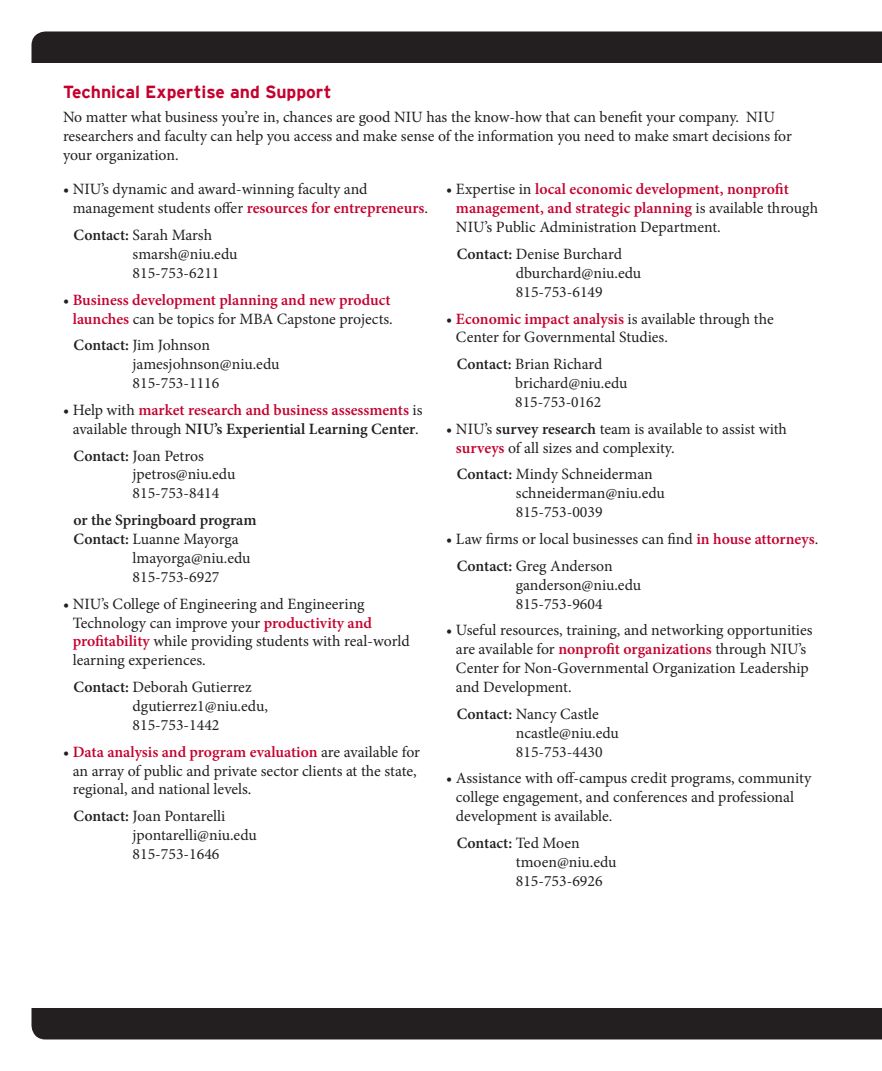
<style>
.page{position:relative;width:882px;height:1071px;background:#fff}
.page>*{position:absolute;margin:0;border:0;box-sizing:border-box;transform-origin:0 0}
.t1{font:700 17.5px "Interstate";color:#c5002e}
.t2{font:15.75px/18.9px "Minion Pro";color:#231f20}
.t3{font:600 15.75px/18.9px "Minion Pro";color:#c5002e;text-align:right}
.t4{font:600 15.75px/18.9px "Minion Pro";color:#231f20}
.s1{font-weight:600;color:#c5002e}
.s2{font-weight:600}
.s3{font-weight:400;color:#231f20}
.s4{color:#231f20}
.s5{font-weight:400}
</style>
<div class="page">
<div style="left:32px;top:31px;width:850px;height:32px;background:#231f20"></div>
<div style="left:32px;top:1008px;width:850px;height:31px;background:#231f20"></div>
<p class="t1" style="left:63px;top:82px;width:270px">Technical Expertise and Support</p>
<p class="t2" style="left:63px;top:108px;width:730px">No matter what business you’re in, chances are good NIU has the know-how that can benefit your company. NIU researchers and faculty can help you access and make sense of the information you need to make smart decisions for your organization.</p>
<p class="t2" style="left:73px;top:180px;width:357px;text-indent:-10px">• NIU’s dynamic and award-winning faculty and management students offer <span class="s1">resources for entrepreneurs</span>.</p>
<p class="t2" style="left:133px;top:226px;width:106px;text-indent:-59px"><span class="s2">Contact:</span> Sarah Marsh smarsh@niu.edu<br>815-753-6211</p>
<p class="t3" style="left:63px;top:290px;width:331px"><span class="s3">•</span> Business development planning and new product launches <span class="s3">can be topics for MBA Capstone projects.</span></p>
<p class="t2" style="left:133px;top:336px;width:149px;text-indent:-59px"><span class="s2">Contact:</span> Jim Johnson jamesjohnson@niu.edu<br>815-753-1116</p>
<p class="t3" style="left:63px;top:400px;width:361px;text-align:center"><span class="s3">• Help with</span> market research and business assessments <span class="s3">is available through</span> <span class="s4">NIU’s Experiential Learning Center</span><span class="s3">.</span></p>
<p class="t2" style="left:133px;top:446px;width:104px;text-indent:-59px"><span class="s2">Contact:</span> Joan Petros jpetros@niu.edu<br>815-753-8414</p>
<p class="t4" style="left:74px;top:511px;width:185px">or the Springboard program<br>Contact: <span class="s5">Luanne Mayorga</span></p>
<p class="t2" style="left:133px;top:549px;width:120px">lmayorga@niu.edu<br>815-753-6927</p>
<p class="t2" style="left:73px;top:594px;width:339px;text-indent:-10px">• NIU’s College of Engineering and Engineering Technology can improve your <span class="s1">productivity and profitability</span> while providing students with real-world learning experiences.</p>
<p class="t2" style="left:133px;top:678px;width:137px;text-indent:-59px"><span class="s2">Contact:</span> Deborah Gutierrez dgutierrez1@niu.edu,<br>815-753-1442</p>
<p class="t2" style="left:73px;top:742px;width:349px;text-indent:-10px">• <span class="s1">Data analysis and program evaluation</span> are available for an array of public and private sector clients at the state, regional, and national levels.</p>
<p class="t2" style="left:133px;top:807px;width:126px;text-indent:-59px"><span class="s2">Contact:</span> Joan Pontarelli jpontarelli@niu.edu<br>815-753-1646</p>
<p class="t2" style="left:456px;top:180px;width:364px;text-indent:-10px">• Expertise in <span class="s1">local economic development, nonprofit management, and strategic planning</span> is available through<br>NIU’s Public Administration Department.</p>
<p class="t2" style="left:516px;top:245px;width:127px;text-indent:-59px"><span class="s2">Contact:</span> Denise Burchard dburchard@niu.edu<br>815-753-6149</p>
<p class="t2" style="left:456px;top:309px;width:319px;text-indent:-10px">• <span class="s1">Economic impact analysis</span> is available through the<br>Center for Governmental Studies.</p>
<p class="t2" style="left:515px;top:355px;width:114px;text-indent:-59px"><span class="s2">Contact:</span> Brian Richard brichard@niu.edu<br>815-753-0162</p>
<p class="t2" style="left:456px;top:419px;width:333px;text-indent:-10px">• NIU’s <span class="s2">survey research</span> team is available to assist with <span class="s1">surveys</span> of all sizes and complexity.</p>
<p class="t2" style="left:516px;top:465px;width:151px;text-indent:-59px"><span class="s2">Contact:</span> Mindy Schneiderman schneiderman@niu.edu<br>815-753-0039</p>
<p class="t2" style="left:457px;top:526px;width:363px;line-height:26.8px;text-indent:-11px">• Law firms or local businesses can find <span class="s1">in house attorneys</span>.<br><span class="s2">Contact:</span> Greg Anderson</p>
<p class="t2" style="left:516px;top:575px;width:127px">ganderson@niu.edu<br>815-753-9604</p>
<p class="t2" style="left:456px;top:621px;width:358px;text-indent:-10px">• Useful resources, training, and networking opportunities are available for <span class="s1">nonprofit organizations</span> through NIU’s Center for Non-Governmental Organization Leadership and Development.</p>
<p class="t2" style="left:516px;top:704px;width:105px;text-indent:-59px"><span class="s2">Contact:</span> Nancy Castle ncastle@niu.edu<br>815-753-4430</p>
<p class="t2" style="left:456px;top:769px;width:357px;text-indent:-10px">• Assistance with off-campus credit programs, community college engagement, and conferences and professional development is available.</p>
<p class="t2" style="left:516px;top:834px;width:102px;text-indent:-59px"><span class="s2">Contact:</span> Ted Moen tmoen@niu.edu<br>815-753-6926</p>
</div>
